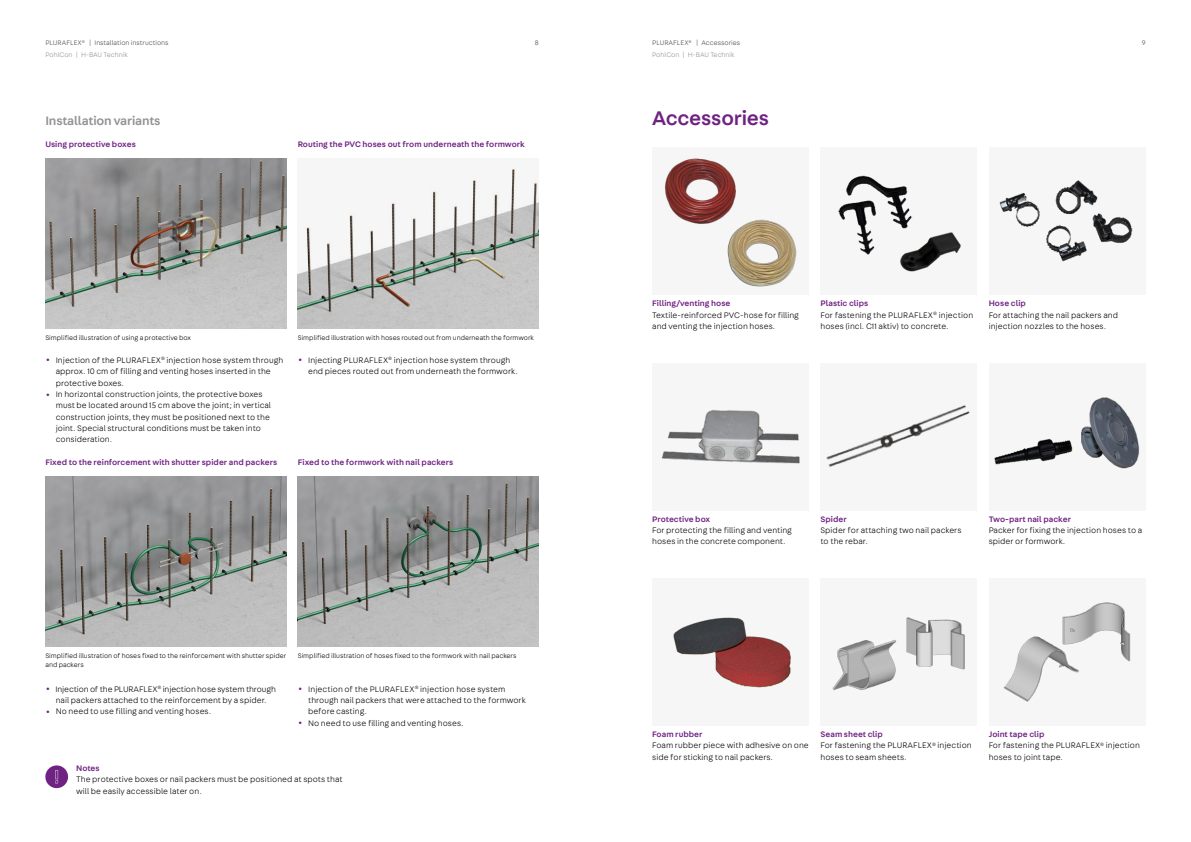
<style>
.page{position:relative;width:1191px;height:842px;background:#fff}
.page>*{position:absolute;margin:0;border:0;box-sizing:border-box;transform-origin:0 0}
.t1{font:500 21px "Fabriga";letter-spacing:-.01em;color:#702283}
.t2{font:500 13px "Fabriga";letter-spacing:-.01em;color:#929292}
.t3{font:300 8.5px/11.3px "Fabriga";letter-spacing:.005em;color:#000}
.t4{font:500 8.5px "Fabriga";letter-spacing:.005em;color:#702283}
.t5{font:300 7px/9.1px "Fabriga";color:#000}
.t6{font:300 7px "Fabriga";color:#4a4a49}
.t7{font:300 7px "Fabriga";color:#929292}
.s1{font-weight:500;color:#702283}
</style>
<div class="page">
<div style="left:45px;top:765px;width:23px;height:23px;background:#702283;border-radius:50%"></div>
<svg style="left:55px;top:770px;width:3px;height:13px"></svg>
<img style="left:45px;top:476px;width:241px;height:170px">
<img style="left:298px;top:476px;width:241px;height:170px">
<div style="left:988px;top:578px;width:157px;height:148px;background:#f6f6f6"></div>
<img style="left:1003px;top:602px;width:128px;height:100px">
<div style="left:988px;top:147px;width:157px;height:148px;background:#f6f6f6"></div>
<img style="left:999px;top:180px;width:134px;height:82px">
<div style="left:820px;top:147px;width:157px;height:148px;background:#f6f6f6"></div>
<img style="left:838px;top:175px;width:70px;height:80px">
<div style="left:820px;top:363px;width:157px;height:147px;background:#f6f6f6"></div>
<img style="left:826px;top:405px;width:144px;height:62px">
<div style="left:652px;top:578px;width:157px;height:148px;background:#f6f6f6"></div>
<img style="left:673px;top:617px;width:118px;height:71px">
<div style="left:820px;top:578px;width:157px;height:148px;background:#f6f6f6"></div>
<img style="left:832px;top:617px;width:133px;height:73px">
<div style="left:988px;top:363px;width:157px;height:147px;background:#f6f6f6"></div>
<img style="left:994px;top:397px;width:146px;height:72px">
<div style="left:652px;top:363px;width:157px;height:147px;background:#f6f6f6"></div>
<img style="left:661px;top:410px;width:139px;height:54px">
<div style="left:652px;top:147px;width:157px;height:148px;background:#f6f6f6"></div>
<img style="left:664px;top:159px;width:72px;height:65px">
<img style="left:708px;top:217px;width:89px;height:70px">
<img style="left:890px;top:195px;width:71px;height:77px">
<img style="left:45px;top:159px;width:241px;height:170px">
<img style="left:298px;top:164px;width:241px;height:165px">
<p class="t6" style="left:45px;top:39px;width:125px">PLURAFLEX<sup>®</sup> | Installation instructions</p>
<p class="t6" style="left:535px;top:39px;width:5px">8</p>
<p class="t6" style="left:1141px;top:39px;width:5px">9</p>
<p class="t6" style="left:652px;top:39px;width:90px">PLURAFLEX<sup>®</sup> | Accessories</p>
<p class="t7" style="left:45px;top:50px;width:84px">PohlCon | H-BAU Technik</p>
<p class="t7" style="left:652px;top:50px;width:84px">PohlCon | H-BAU Technik</p>
<h2 class="t2" style="left:45px;top:112px;width:117px">Installation variants</h2>
<p class="t4" style="left:45px;top:139px;width:92px">Using protective boxes</p>
<p class="t4" style="left:298px;top:139px;width:229px">Routing the PVC hoses out from underneath the formwork</p>
<p class="t5" style="left:45px;top:333px;width:147px">Simplified illustration of using a protective box</p>
<p class="t5" style="left:298px;top:333px;width:238px">Simplified illustration with hoses routed out from underneath the formwork</p>
<p class="t3" style="left:56px;top:354px;width:229px;text-indent:-10px"><sup>•</sup> Injection of the PLURAFLEX<sup>®</sup> injection hose system through approx. 10 cm of filling and venting hoses inserted in the protective boxes.</p>
<p class="t3" style="left:56px;top:388px;width:217px;text-indent:-10px"><sup>•</sup> In horizontal construction joints, the protective boxes must be located around 15 cm above the joint; in vertical construction joints, they must be positioned next to the joint. Special structural conditions must be taken into consideration.</p>
<p class="t3" style="left:308px;top:354px;width:211px;text-indent:-10px"><sup>•</sup> Injecting PLURAFLEX<sup>®</sup> injection hose system through end pieces routed out from underneath the formwork.</p>
<p class="t4" style="left:45px;top:456px;width:233px">Fixed to the reinforcement with shutter spider and packers</p>
<p class="t4" style="left:298px;top:456px;width:157px">Fixed to the formwork with nail packers</p>
<p class="t5" style="left:45px;top:651px;width:242px">Simplified illustration of hoses fixed to the reinforcement with shutter spider and packers</p>
<p class="t5" style="left:298px;top:651px;width:220px">Simplified illustration of hoses fixed to the formwork with nail packers</p>
<p class="t3" style="left:45px;top:683px;width:232px;text-align:center"><sup>•</sup> Injection of the PLURAFLEX<sup>®</sup> injection hose system through nail packers attached to the reinforcement by a spider.</p>
<p class="t3" style="left:45px;top:706px;width:167px"><sup>•</sup> No need to use filling and venting hoses.</p>
<p class="t3" style="left:308px;top:683px;width:219px;text-indent:-10px"><sup>•</sup> Injection of the PLURAFLEX<sup>®</sup> injection hose system through nail packers that were attached to the formwork before casting.</p>
<p class="t3" style="left:298px;top:717px;width:167px"><sup>•</sup> No need to use filling and venting hoses.</p>
<p class="t4" style="left:76px;top:762px;width:25px">Notes</p>
<p class="t3" style="left:76px;top:774px;width:268px">The protective boxes or nail packers must be positioned at spots that will be easily accessible later on.</p>
<h1 class="t1" style="left:652px;top:104px;width:118px">Accessories</h1>
<p class="t4" style="left:652px;top:298px;width:80px">Filling/venting hose</p>
<p class="t3" style="left:652px;top:309px;width:148px">Textile-reinforced PVC-hose for filling and venting the injection hoses.</p>
<p class="t3" style="left:820px;top:297px;width:154px"><span class="s1">Plastic clips<br></span>For fastening the PLURAFLEX<sup>®</sup> injection hoses (incl. C11 aktiv) to concrete.</p>
<p class="t4" style="left:988px;top:298px;width:39px">Hose clip</p>
<p class="t3" style="left:988px;top:309px;width:131px">For attaching the nail packers and injection nozzles to the hoses.</p>
<p class="t4" style="left:652px;top:513px;width:60px">Protective box</p>
<p class="t3" style="left:652px;top:524px;width:141px">For protecting the filling and venting hoses in the concrete component.</p>
<p class="t4" style="left:820px;top:513px;width:28px">Spider</p>
<p class="t3" style="left:820px;top:524px;width:143px">Spider for attaching two nail packers to the rebar.</p>
<p class="t4" style="left:988px;top:513px;width:84px">Two-part nail packer</p>
<p class="t3" style="left:988px;top:524px;width:155px">Packer for fixing the injection hoses to a spider or formwork.</p>
<p class="t4" style="left:652px;top:728px;width:52px">Foam rubber</p>
<p class="t3" style="left:652px;top:740px;width:158px">Foam rubber piece with adhesive on one side for sticking to nail packers.</p>
<p class="t3" style="left:820px;top:728px;width:153px"><span class="s1">Seam sheet clip<br></span>For fastening the PLURAFLEX<sup>®</sup> injection hoses to seam sheets.</p>
<p class="t3" style="left:988px;top:728px;width:153px"><span class="s1">Joint tape clip<br></span>For fastening the PLURAFLEX<sup>®</sup> injection hoses to joint tape.</p>
</div>
